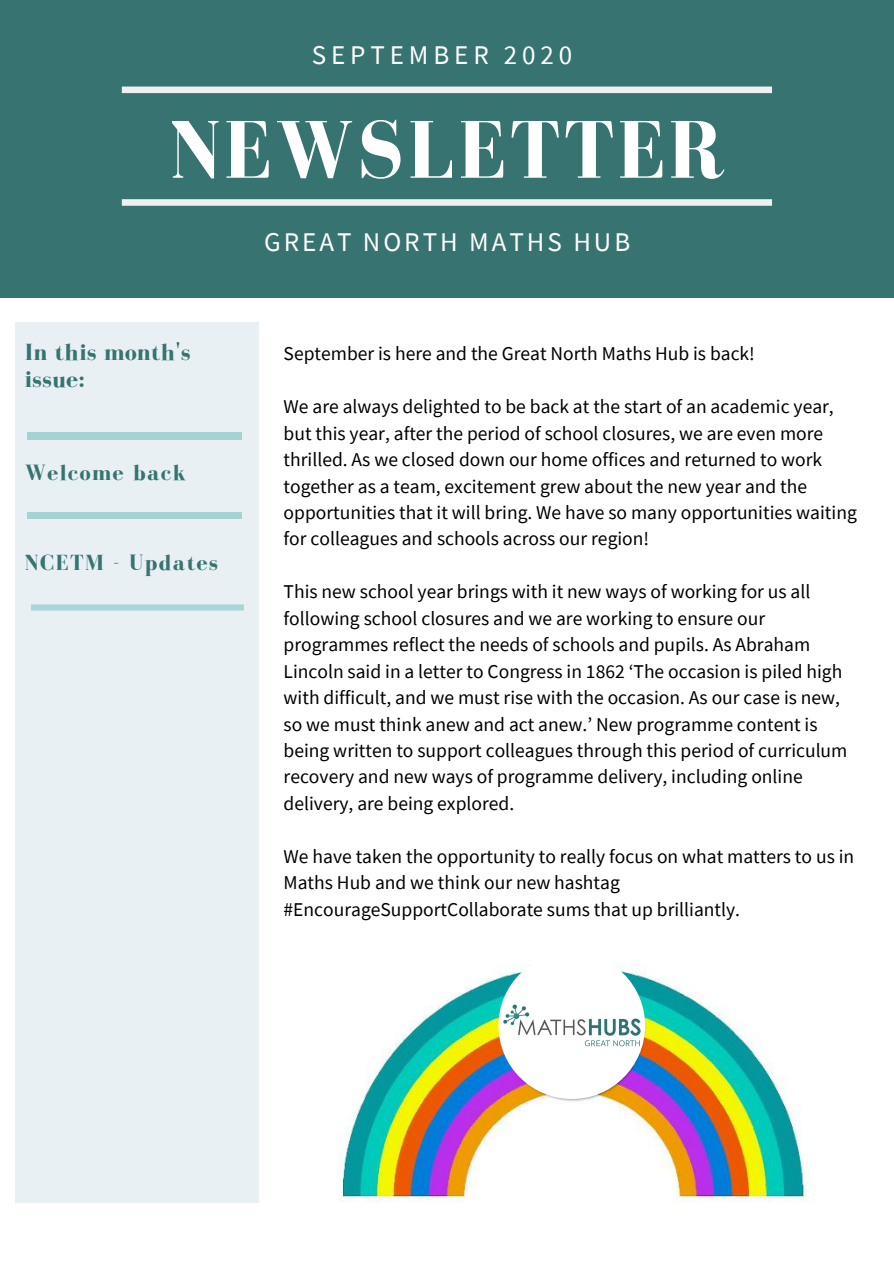
<style>
.page{position:relative;width:894px;height:1264px;background:#fff}
.page>*{position:absolute;margin:0;border:0;box-sizing:border-box;transform-origin:0 0}
.t1{font:700 84px "Bodoni FLF";letter-spacing:.04em;color:#fff}
.t2{font:27px "Source Sans Pro";letter-spacing:.11em;color:#fff}
.t3{font:27px "Source Sans Pro";letter-spacing:.18em;color:#fff}
.t4{font:700 24px/26.5px "Bodoni FLF";letter-spacing:.02em;color:#377371}
.t5{font:700 22.5px "Bodoni FLF";letter-spacing:.07em;color:#377371}
.t6{font:19.5px/26.4px "Source Sans Pro";color:#000}
</style>
<div class="page">
<div style="left:0;top:0;width:893px;height:297px;background:#367371"></div>
<div style="left:15px;top:321px;width:243px;height:881px;background:#e8f0f4"></div>
<div style="left:27px;top:433px;width:215px;height:6px;background:#a5d3d4"></div>
<div style="left:27px;top:512px;width:215px;height:7px;background:#a5d3d4"></div>
<svg style="left:31px;top:604px;width:213px;height:6px"></svg>
<div style="left:122px;top:87px;width:649px;height:6px;background:#eff0f2"></div>
<svg style="left:122px;top:199px;width:649px;height:7px;background:#e3e8ea"></svg>
<img style="left:340px;top:965px;width:469px;height:237px">
<img style="left:498px;top:952px;width:147px;height:146px;border-radius:50%">
<h2 class="t3" style="left:312px;top:37px;width:262px">SEPTEMBER 2020</h2>
<h1 class="t1" style="left:169px;top:104px;width:557px">NEWSLETTER</h1>
<p class="t4" style="left:25px;top:339px;width:167px">In this month's issue:</p>
<p class="t5" style="left:25px;top:460px;width:163px">Welcome back</p>
<p class="t5" style="left:25px;top:550px;width:195px">NCETM - Updates</p>
<h2 class="t2" style="left:264px;top:225px;width:367px">GREAT NORTH MATHS HUB</h2>
<p class="t6" style="left:283px;top:340px;width:472px">September is here and the Great North Maths Hub is back!</p>
<p class="t6" style="left:283px;top:393px;width:574px">We are always delighted to be back at the start of an academic year, but this year, after the period of school closures, we are even more thrilled. As we closed down our home offices and returned to work together as a team, excitement grew about the new year and the opportunities that it will bring. We have so many opportunities waiting for colleagues and schools across our region!</p>
<p class="t6" style="left:283px;top:578px;width:565px">This new school year brings with it new ways of working for us all following school closures and we are working to ensure our programmes reflect the needs of schools and pupils. As Abraham Lincoln said in a letter to Congress in 1862 ‘The occasion is piled high with difficult, and we must rise with the occasion. As our case is new, so we must think anew and act anew.’ New programme content is being written to support colleagues through this period of curriculum recovery and new ways of programme delivery, including online delivery, are being explored.</p>
<p class="t6" style="left:283px;top:842px;width:572px">We have taken the opportunity to really focus on what matters to us in<br>Maths Hub and we think our new hashtag #EncourageSupportCollaborate sums that up brilliantly.</p>
</div>
